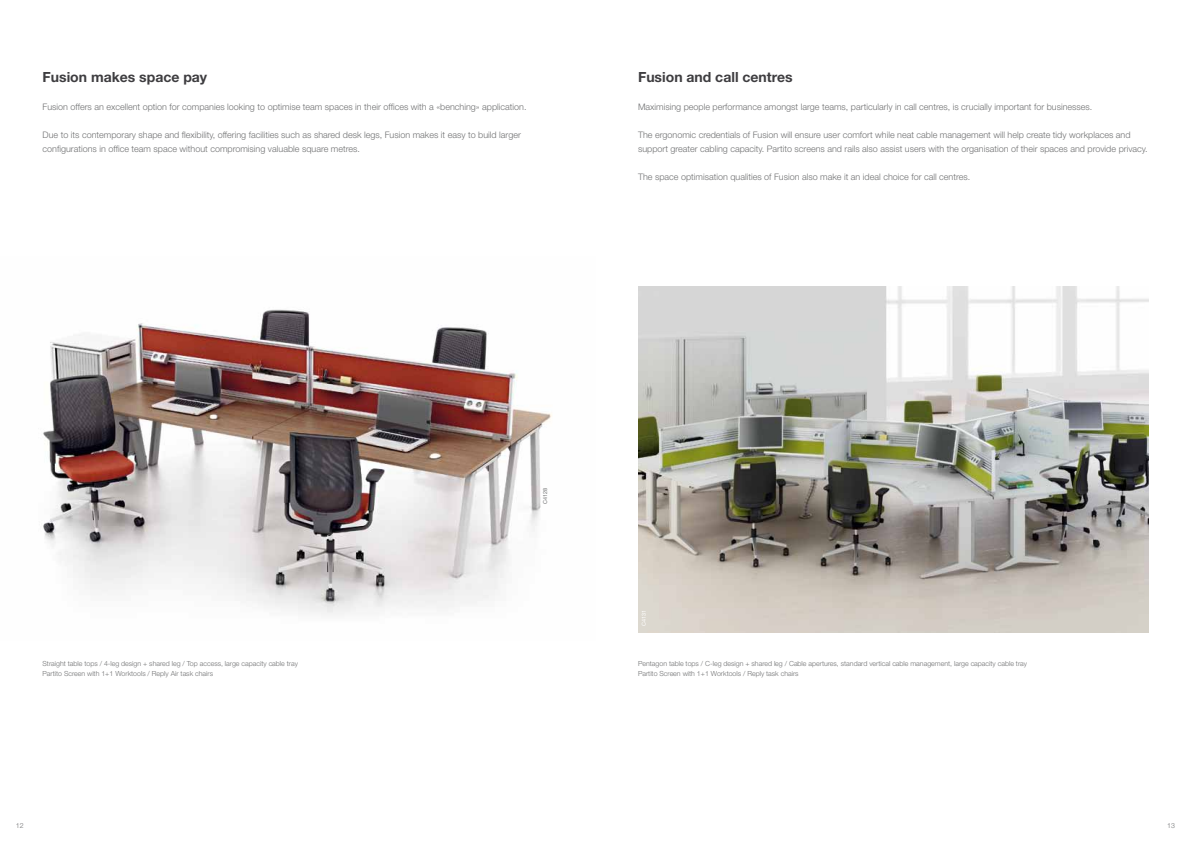
<style>
.page{position:relative;width:1191px;height:842px;background:#fff}
.page>*{position:absolute;margin:0;border:0;box-sizing:border-box;transform-origin:0 0}
.t1{font:700 14px "Helvetica Neue";color:#3e3d40}
.t2{font:300 9px/14px "Helvetica Neue";color:#707172}
.t3{font:300 7px/10px "Helvetica Neue";color:#707172}
.t4{font:5.5px "Helvetica Neue";color:#707172}
.t5{font:5.5px "Helvetica Neue";color:#fff}
</style>
<div class="page">
<img style="left:43px;top:309px;width:509px;height:306px">
<img style="left:638px;top:286px;width:510px;height:346px">
<h1 class="t1" style="left:43px;top:68px;width:166px">Fusion makes space pay</h1>
<p class="t2" style="left:43px;top:99px;width:485px">Fusion offers an excellent option for companies looking to optimise team spaces in their offices with a «benching» application.</p>
<p class="t2" style="left:43px;top:127px;width:480px">Due to its contemporary shape and flexibility, offering facilities such as shared desk legs, Fusion makes it easy to build larger configurations in office team space without compromising valuable square metres.</p>
<h1 class="t1" style="left:638px;top:68px;width:156px">Fusion and call centres</h1>
<p class="t2" style="left:638px;top:99px;width:456px">Maximising people performance amongst large teams, particularly in call centres, is crucially important for businesses.</p>
<p class="t2" style="left:638px;top:127px;width:511px">The ergonomic credentials of Fusion will ensure user comfort while neat cable management will help create tidy workplaces and support greater cabling capacity. Partito screens and rails also assist users with the organisation of their spaces and provide privacy.</p>
<p class="t2" style="left:638px;top:169px;width:334px">The space optimisation qualities of Fusion also make it an ideal choice for call centres.</p>
<p class="t4" style="left:542px;top:504px;width:18px;rotate:-90deg">C4128</p>
<p class="t5" style="left:640px;top:626px;width:18px;rotate:-90deg">C4131</p>
<p class="t3" style="left:43px;top:658px;width:257px">Straight table tops / 4-leg design + shared leg / Top access, large capacity cable tray<br>Partito Screen with 1+1 Worktools / Reply Air task chairs</p>
<p class="t3" style="left:638px;top:658px;width:390px">Pentagon table tops / C-leg design + shared leg / Cable apertures, standard vertical cable management, large capacity cable tray<br>Partito Screen with 1+1 Worktools / Reply task chairs</p>
<p class="t3" style="left:16px;top:820px;width:9px">12</p>
<p class="t3" style="left:1167px;top:820px;width:9px">13</p>
</div>
